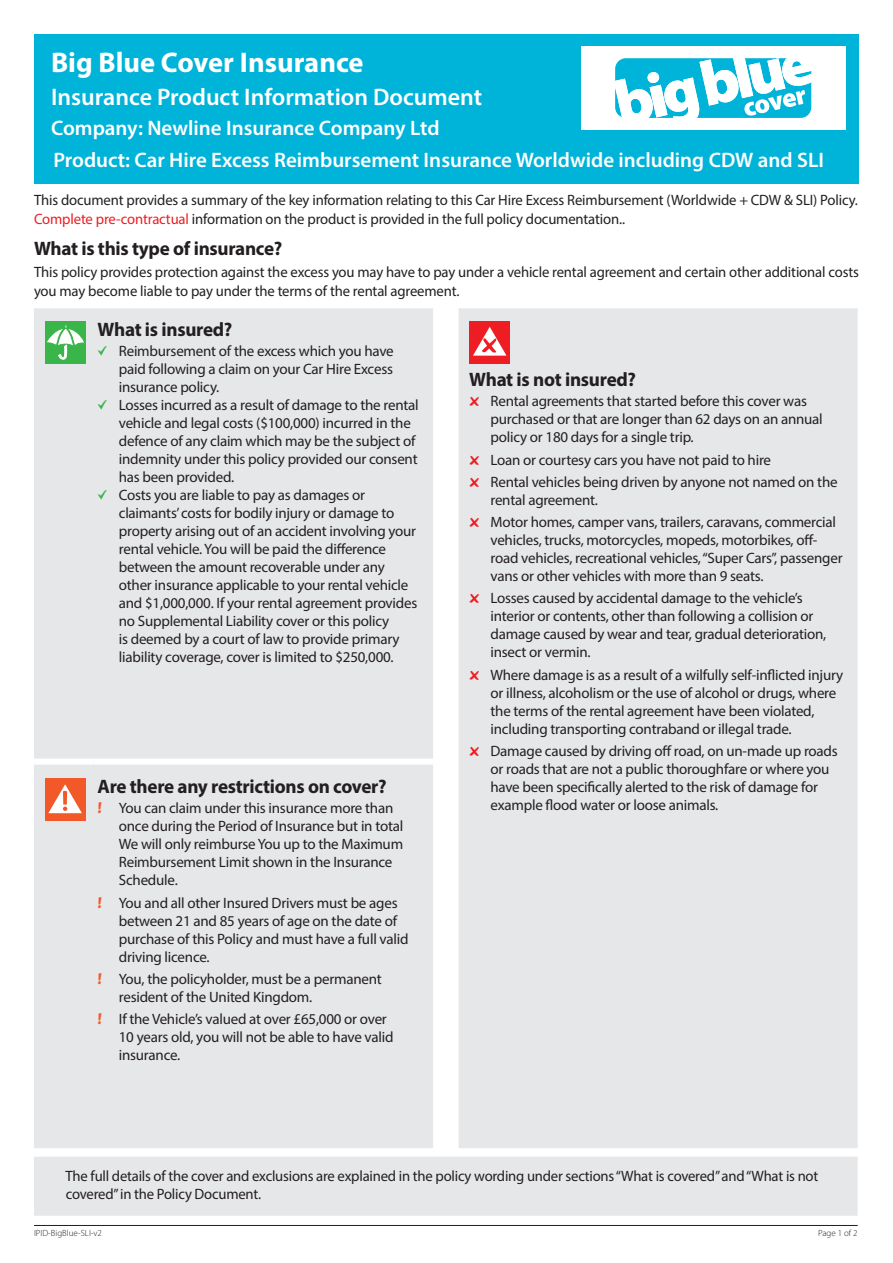
<style>
.page{position:relative;width:893px;height:1263px;background:#fff}
.page>*{position:absolute;margin:0;border:0;box-sizing:border-box;transform-origin:0 0}
.Form_title{font:700 28.5px "Myriad Pro";color:#fff}
.Form_title-2{font:600 24px "Myriad Pro";color:#fff}
.Company_Product_head{font:600 21px "Myriad Pro";color:#fff}
.Form_sub_title{font:600 21px "Myriad Pro";color:#fff}
.Cover_Heading{font:700 19.5px "Myriad Pro";letter-spacing:-.015em;color:#231f20}
.Form_intro{font:15px/18px "Myriad Pro";letter-spacing:-.015em;color:#231f20}
.Indented_text_with_n{font:15px/18px "Myriad Pro";letter-spacing:-.015em;color:#231f20}
.t1{font:300 9px "Myriad Pro";color:#231f20}
.s1{color:#ee1d23}
.s2{font-family:"Electric Farm IPI Dv 3";color:#3ab54a}
.s3{font-family:"Electric Farm IPI Dv 3";color:#ee1d23}
.s4{font-family:"Electric Farm IPI Dv 3";color:#f15929}
</style>
<div class="page">
<hr style="left:34px;top:1225px;width:824px;height:1px;background:#231f20">
<div style="left:34px;top:308px;width:824px;height:908px;background:#e6e7e9"></div>
<div style="left:34px;top:759px;width:59px;height:6px;background:#fff"></div>
<div style="left:93px;top:759px;width:340px;height:6px;background:#fff"></div>
<div style="left:45px;top:321px;width:41px;height:43px;background:#3ab54a"></div>
<svg style="left:47px;top:324px;width:37px;height:35px"></svg>
<div style="left:469px;top:321px;width:41px;height:43px;background:#ee1d23"></div>
<svg style="left:473px;top:327px;width:33px;height:29px"></svg>
<div style="left:45px;top:779px;width:41px;height:42px;background:#f15929"></div>
<svg style="left:48px;top:784px;width:34px;height:29px"></svg>
<div style="left:34px;top:34px;width:825px;height:149px;background:#00b3d9"></div>
<div style="left:581px;top:47px;width:264px;height:83px;background:#fff"></div>
<svg style="left:615px;top:58px;width:196px;height:60px"></svg>
<p class="Form_title" style="left:51px;top:44px;width:314px">Big Blue Cover Insurance</p>
<p class="Form_title-2" style="left:51px;top:82px;width:433px">Insurance Product Information Document</p>
<p class="Form_sub_title" style="left:51px;top:114px;width:390px">Company: Newline Insurance Company Ltd</p>
<p class="Company_Product_head" style="left:53px;top:147px;width:772px">Product: Car Hire Excess Reimbursement Insurance Worldwide including CDW and SLI</p>
<p class="Form_intro" style="left:34px;top:190px;width:825px;line-height:19.5px">This document provides a summary of the key information relating to this Car Hire Excess Reimbursement (Worldwide + CDW &amp; SLI) Policy.<br><span class="s1">Complete pre-contractual</span> information on the product is provided in the full policy documentation..</p>
<p class="Cover_Heading" style="left:34px;top:236px;width:250px">What is this type of insurance?</p>
<p class="Form_intro" style="left:34px;top:262px;width:826px;line-height:19.5px">This policy provides protection against the excess you may have to pay under a vehicle rental agreement and certain other additional costs you may become liable to pay under the terms of the rental agreement.</p>
<p class="Cover_Heading" style="left:98px;top:316px;width:136px">What is insured?</p>
<p class="Form_intro" style="left:119px;top:342px;width:276px;text-align:justify;text-indent:-21px"><span class="s2">B</span> Reimbursement of the excess which you have paid following a claim on your Car Hire Excess insurance policy.</p>
<p class="Form_intro" style="left:119px;top:396px;width:301px;text-indent:-21px"><span class="s2">B</span> Losses incurred as a result of damage to the rental vehicle and legal costs ($100,000) incurred in the defence of any claim which may be the subject of indemnity under this policy provided our consent has been provided.</p>
<p class="Form_intro" style="left:119px;top:486px;width:300px;text-indent:-21px"><span class="s2">B</span> Costs you are liable to pay as damages or claimants’ costs for bodily injury or damage to property arising out of an accident involving your rental vehicle. You will be paid the difference between the amount recoverable under any other insurance applicable to your rental vehicle and $1,000,000. If your rental agreement provides no Supplemental Liability cover or this policy<br>is deemed by a court of law to provide primary liability coverage, cover is limited to $250,000.</p>
<p class="Cover_Heading" style="left:469px;top:367px;width:168px">What is not insured?</p>
<p class="Form_intro" style="left:490px;top:392px;width:334px;text-indent:-21px"><span class="s3">C</span> Rental agreements that started before this cover was purchased or that are longer than 62 days on an annual policy or 180 days for a single trip.</p>
<p class="Form_intro" style="left:469px;top:450px;width:303px"><span class="s3">C</span> Loan or courtesy cars you have not paid to hire</p>
<p class="Form_intro" style="left:490px;top:472px;width:349px;text-indent:-21px"><span class="s3">C</span> Rental vehicles being driven by anyone not named on the rental agreement.</p>
<p class="Form_intro" style="left:490px;top:513px;width:354px;text-indent:-21px"><span class="s3">C</span> Motor homes, camper vans, trailers, caravans, commercial vehicles, trucks, motorcycles, mopeds, motorbikes, off&shy;road vehicles, recreational vehicles, “Super Cars”, passenger vans or other vehicles with more than 9 seats.</p>
<p class="Form_intro" style="left:490px;top:589px;width:337px;text-indent:-21px"><span class="s3">C</span> Losses caused by accidental damage to the vehicle’s interior or contents, other than following a collision or damage caused by wear and tear, gradual deterioration, insect or vermin.</p>
<p class="Form_intro" style="left:490px;top:665px;width:354px;text-indent:-21px"><span class="s3">C</span> Where damage is as a result of a wilfully self-inflicted injury or illness, alcoholism or the use of alcohol or drugs, where the terms of the rental agreement have been violated, including transporting contraband or illegal trade.</p>
<p class="Form_intro" style="left:490px;top:741px;width:349px;text-indent:-21px"><span class="s3">C</span> Damage caused by driving off road, on un-made up roads or roads that are not a public thoroughfare or where you have been specifically alerted to the risk of damage for example flood water or loose animals.</p>
<p class="Cover_Heading" style="left:98px;top:774px;width:291px">Are there any restrictions on cover?</p>
<p class="Form_intro" style="left:119px;top:799px;width:286px;text-indent:-21px"><span class="s4">A</span> You can claim under this insurance more than once during the Period of Insurance but in total We will only reimburse You up to the Maximum Reimbursement Limit shown in the Insurance Schedule.</p>
<p class="Form_intro" style="left:119px;top:893px;width:291px;text-indent:-21px"><span class="s4">A</span> You and all other Insured Drivers must be ages between 21 and 85 years of age on the date of purchase of this Policy and must have a full valid driving licence.</p>
<p class="Form_intro" style="left:119px;top:970px;width:265px;text-indent:-21px"><span class="s4">A</span> You, the policyholder, must be a permanent resident of the United Kingdom.</p>
<p class="Form_intro" style="left:119px;top:1010px;width:276px;text-indent:-21px"><span class="s4">A</span> If the Vehicle’s valued at over £65,000 or over<br>10 years old, you will not be able to have valid insurance.</p>
<p class="Indented_text_with_n" style="left:66px;top:1166px;width:754px">The full details of the cover and exclusions are explained in the policy wording under sections “What is covered” and “What is not covered” in the Policy Document.</p>
<p class="t1" style="left:34px;top:1228px;width:69px">IPID-BigBlue-SLI-v2</p>
<p class="t1" style="left:818px;top:1228px;width:41px">Page 1 of 2</p>
</div>
